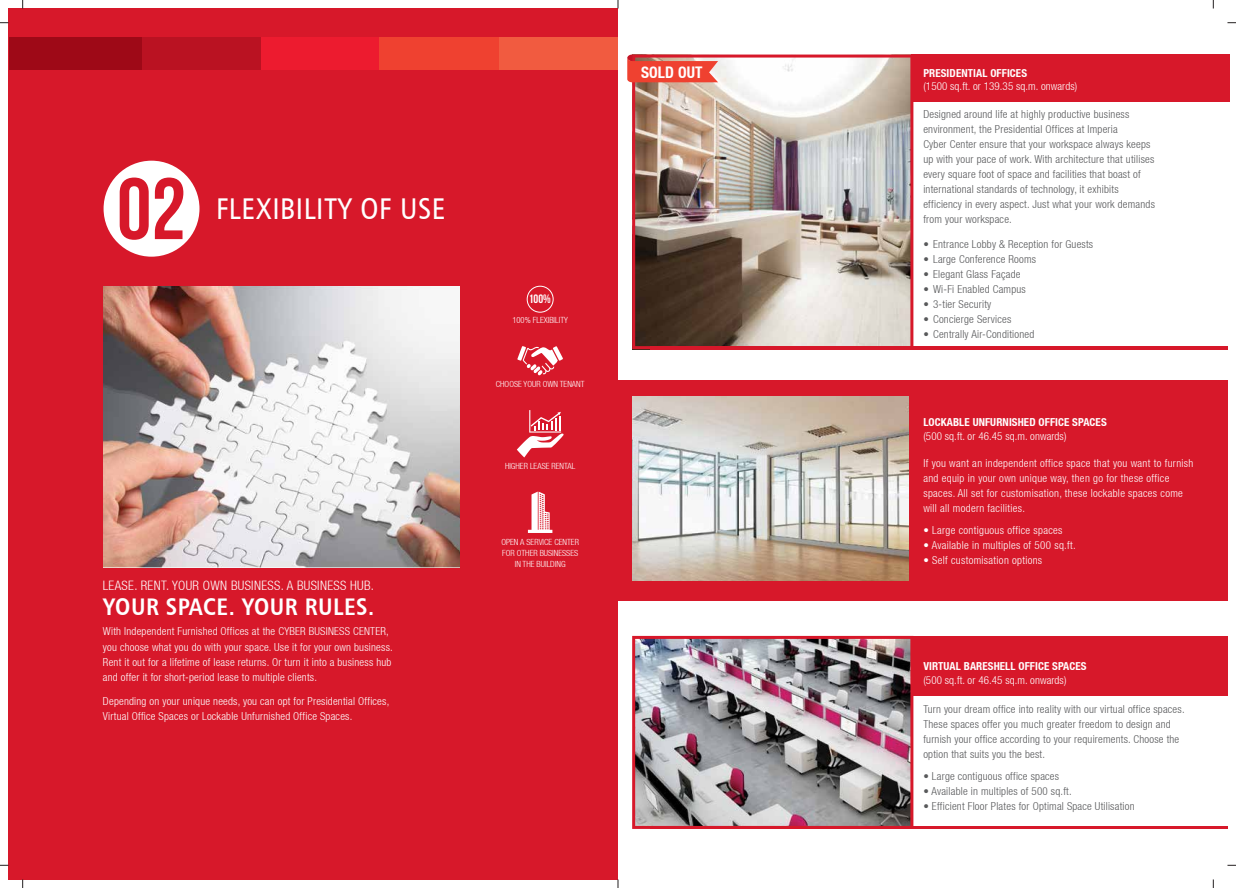
<style>
.page{position:relative;width:1236px;height:888px;background:#fff}
.page>*{position:absolute;margin:0;border:0;box-sizing:border-box;transform-origin:0 0}
.t1{font:30px "Humanist 777 BT Roman Condensed B";letter-spacing:.02em;color:#fff}
.t2{font:24px "Humanist 777 BT Bold Condensed B";letter-spacing:.02em;color:#fff}
.t3{font:700 condensed 16px "Helvetica Neue LT";letter-spacing:.01em;color:#fff;scale:.96 1}
.t4{font:300 condensed 13px "Helvetica Neue LT";letter-spacing:.025em;color:#fff}
.t5{font:12.2px "Bebas Neue";color:#fff}
.t6{font:300 condensed 11px/15px "Helvetica Neue LT";letter-spacing:.02em;color:#58595b}
.t7{font:300 condensed 11px/15.4px "Helvetica Neue LT";letter-spacing:.02em;color:#fff}
.t8{font:700 condensed 11px "Helvetica Neue LT";letter-spacing:.01em;color:#fff}
.t9{font:300 condensed 8.5px/11px "Helvetica Neue LT";color:#fff;text-align:center}
</style>
<div class="page">
<div style="left:9px;top:8px;width:609px;height:871px;background:#d7182a"></div>
<div style="left:23px;top:37px;width:595px;height:33px;background:#ed1b2f"></div>
<div style="left:497px;top:37px;width:121px;height:33px;background:#f15b40"></div>
<div style="left:379px;top:37px;width:120px;height:33px;background:#ef4130"></div>
<div style="left:23px;top:37px;width:238px;height:33px;background:#ba1222"></div>
<div style="left:9px;top:37px;width:133px;height:33px;background:#9e0917"></div>
<img style="left:104px;top:286px;width:356px;height:281px">
<svg style="left:517px;top:346px;width:46px;height:29px"></svg>
<div style="left:527px;top:285px;width:27px;height:27px;border:1px solid #fff;border-radius:50%"></div>
<svg style="left:528px;top:491px;width:24px;height:42px"></svg>
<svg style="left:517px;top:410px;width:47px;height:47px"></svg>
<svg style="left:104px;top:161px;width:95px;height:95px"></svg>
<div style="left:614px;top:380px;width:613px;height:221px;background:#d7182a"></div>
<img style="left:632px;top:396px;width:277px;height:184px">
<hr style="left:650px;top:825px;width:578px;height:3px;background:#d7182a">
<div style="left:650px;top:635px;width:578px;height:60px;background:#d7182a"></div>
<img style="left:632px;top:635px;width:281px;height:193px">
<div style="left:632px;top:55px;width:598px;height:47px;background:#d7182a"></div>
<hr style="left:650px;top:346px;width:578px;height:3px;background:#d7182a">
<img style="left:632px;top:57px;width:281px;height:292px">
<svg style="left:627px;top:54px;width:91px;height:28px;background:#e75447"></svg>
<h1 class="t1" style="left:216px;top:189px;width:231px">FLEXIBILITY OF USE</h1>
<p class="t4" style="left:103px;top:578px;width:273px">LEASE. RENT. YOUR OWN BUSINESS. A BUSINESS HUB.</p>
<h2 class="t2" style="left:103px;top:591px;width:273px">YOUR SPACE. YOUR RULES.</h2>
<p class="t7" style="left:103px;top:623px;width:291px">With Independent Furnished Offices at the CYBER BUSINESS CENTER, you choose what you do with your space. Use it for your own business.<br>Rent it out for a lifetime of lease returns. Or turn it into a business hub and offer it for short-period lease to multiple clients.</p>
<p class="t7" style="left:103px;top:693px;width:288px">Depending on your unique needs, you can opt for Presidential Offices,<br>Virtual Office Spaces or Lockable Unfurnished Office Spaces.</p>
<h3 class="t3" style="left:641px;top:62px;width:66px">SOLD OUT</h3>
<p class="t5" style="left:529px;top:292px;width:24px">100%</p>
<p class="t9" style="left:512px;top:314px;width:57px">100% FLEXIBILITY</p>
<p class="t9" style="left:496px;top:378px;width:90px">CHOOSE YOUR OWN TENANT</p>
<p class="t8" style="left:923px;top:66px;width:105px">PRESIDENTIAL OFFICES</p>
<p class="t7" style="left:923px;top:78px;width:155px">(1500 sq.ft. or 139.35 sq.m. onwards)</p>
<p class="t6" style="left:923px;top:106px;width:233px">Designed around life at highly productive business environment, the Presidential Offices at Imperia<br>Cyber Center ensure that your workspace always keeps up with your pace of work. With architecture that utilises every square foot of space and facilities that boast of international standards of technology, it exhibits efficiency in every aspect. Just what your work demands from your workspace.</p>
<p class="t6" style="left:923px;top:237px;width:171px">• Entrance Lobby &amp; Reception for Guests</p>
<p class="t6" style="left:923px;top:252px;width:114px">• Large Conference Rooms</p>
<p class="t6" style="left:923px;top:267px;width:99px">• Elegant Glass Façade</p>
<p class="t6" style="left:923px;top:282px;width:104px">• Wi-Fi Enabled Campus</p>
<p class="t6" style="left:923px;top:297px;width:69px">• 3-tier Security</p>
<p class="t6" style="left:923px;top:312px;width:89px">• Concierge Services</p>
<p class="t6" style="left:923px;top:327px;width:112px">• Centrally Air-Conditioned</p>
<p class="t8" style="left:923px;top:416px;width:185px">LOCKABLE UNFURNISHED OFFICE SPACES</p>
<p class="t7" style="left:923px;top:428px;width:145px">(500 sq.ft. or 46.45 sq.m. onwards)</p>
<p class="t9" style="left:505px;top:460px;width:72px">HIGHER LEASE RENTAL</p>
<p class="t7" style="left:923px;top:455px;width:272px;line-height:15px">If you want an independent office space that you want to furnish and equip in your own unique way, then go for these office spaces. All set for customisation, these lockable spaces come will all modern facilities.</p>
<p class="t7" style="left:923px;top:522px;width:141px">• Large contiguous office spaces</p>
<p class="t7" style="left:923px;top:537px;width:154px">• Available in multiples of 500 sq.ft.</p>
<p class="t7" style="left:923px;top:552px;width:120px">• Self customisation options</p>
<p class="t9" style="left:501px;top:536px;width:79px">OPEN A SERVICE CENTER<br>FOR OTHER BUSINESSES<br>IN THE BUILDING</p>
<p class="t8" style="left:923px;top:659px;width:165px">VIRTUAL BARESHELL OFFICE SPACES</p>
<p class="t7" style="left:923px;top:671px;width:145px">(500 sq.ft. or 46.45 sq.m. onwards)</p>
<p class="t6" style="left:923px;top:701px;width:263px">Turn your dream office into reality with our virtual office spaces.<br>These spaces offer you much greater freedom to design and furnish your office according to your requirements. Choose the option that suits you the best.</p>
<p class="t6" style="left:923px;top:767px;width:137px">• Large contiguous office spaces</p>
<p class="t6" style="left:923px;top:782px;width:150px">• Available in multiples of 500 sq.ft.</p>
<p class="t6" style="left:923px;top:797px;width:213px">• Efficient Floor Plates for Optimal Space Utilisation</p>
</div>
